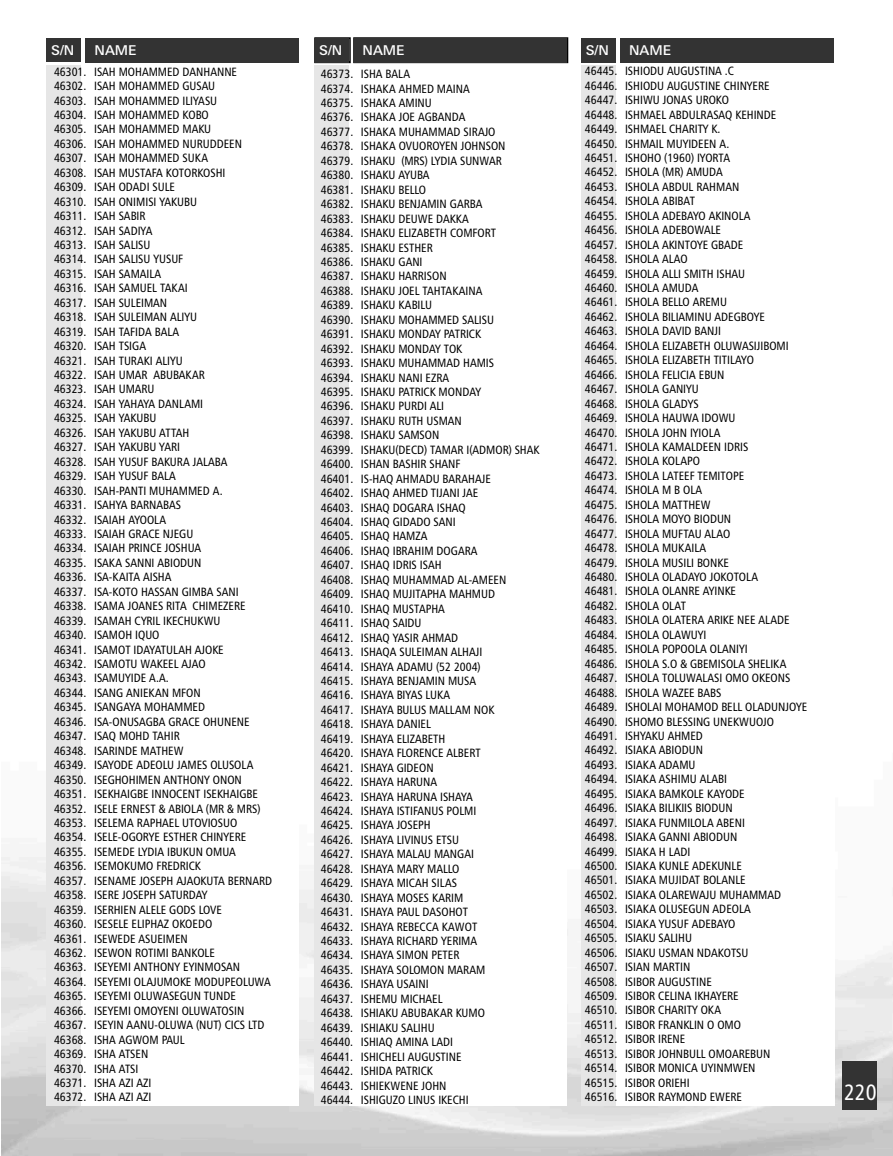
<style>
.page{position:relative;width:893px;height:1156px;background:#fff}
.page>*{position:absolute;margin:0;border:0;box-sizing:border-box;transform-origin:0 0}
.t1{font:22.2px "Humanist 777 BT Roman Condensed B";color:#fff}
.t2{font:500 13.5px "Linotype Univers 530";color:#fff}
.t3{font:12px/14.4px "Humanist 777 BT Roman Condensed B";color:#000}
</style>
<div class="page">
<img style="left:1px;top:857px;width:892px;height:299px">
<div style="left:843px;top:1061px;width:34px;height:48px;background:#333"></div>
<div style="left:46px;top:38px;width:35px;height:24px;background:#333"></div>
<div style="left:46px;top:62px;width:253px;height:1043px;background:#fff"></div>
<div style="left:314px;top:62px;width:253px;height:1043px;background:#fff"></div>
<div style="left:46px;top:65px;width:35px;height:1040px;background:#e6e6e6"></div>
<div style="left:582px;top:62px;width:253px;height:1043px;background:#fff"></div>
<div style="left:85px;top:38px;width:214px;height:24px;background:#333"></div>
<div style="left:314px;top:37px;width:37px;height:26px;border:1px solid #000"></div>
<div style="left:353px;top:37px;width:215px;height:26px;border:1px solid #000"></div>
<div style="left:314px;top:38px;width:35px;height:24px;background:#333"></div>
<div style="left:314px;top:65px;width:35px;height:1040px;background:#e6e6e6"></div>
<div style="left:353px;top:38px;width:214px;height:24px;background:#333"></div>
<div style="left:581px;top:38px;width:35px;height:24px;background:#333"></div>
<div style="left:581px;top:65px;width:35px;height:1040px;background:#e6e6e6"></div>
<div style="left:620px;top:38px;width:213px;height:24px;background:#333"></div>
<p class="t2" style="left:51px;top:45px;width:25px">S/N</p>
<p class="t2" style="left:95px;top:45px;width:44px">NAME</p>
<p class="t2" style="left:319px;top:45px;width:25px">S/N</p>
<p class="t2" style="left:363px;top:45px;width:44px">NAME</p>
<p class="t2" style="left:586px;top:45px;width:25px">S/N</p>
<p class="t2" style="left:629px;top:45px;width:44px">NAME</p>
<p class="t3" style="left:54px;top:65px;width:220px">46301. ISAH MOHAMMED DANHANNE<br>46302. ISAH MOHAMMED GUSAU<br>46303. ISAH MOHAMMED ILIYASU<br>46304. ISAH MOHAMMED KOBO<br>46305. ISAH MOHAMMED MAKU<br>46306. ISAH MOHAMMED NURUDDEEN<br>46307. ISAH MOHAMMED SUKA<br>46308. ISAH MUSTAFA KOTORKOSHI<br>46309. ISAH ODADI SULE<br>46310. ISAH ONIMISI YAKUBU<br>46311. ISAH SABIR<br>46312. ISAH SADIYA<br>46313. ISAH SALISU<br>46314. ISAH SALISU YUSUF<br>46315. ISAH SAMAILA<br>46316. ISAH SAMUEL TAKAI<br>46317. ISAH SULEIMAN<br>46318. ISAH SULEIMAN ALIYU<br>46319. ISAH TAFIDA BALA<br>46320. ISAH TSIGA<br>46321. ISAH TURAKI ALIYU<br>46322. ISAH UMAR ABUBAKAR<br>46323. ISAH UMARU<br>46324. ISAH YAHAYA DANLAMI<br>46325. ISAH YAKUBU<br>46326. ISAH YAKUBU ATTAH<br>46327. ISAH YAKUBU YARI<br>46328. ISAH YUSUF BAKURA JALABA<br>46329. ISAH YUSUF BALA<br>46330. ISAH-PANTI MUHAMMED A.<br>46331. ISAHYA BARNABAS<br>46332. ISAIAH AYOOLA<br>46333. ISAIAH GRACE NJEGU<br>46334. ISAIAH PRINCE JOSHUA<br>46335. ISAKA SANNI ABIODUN<br>46336. ISA-KAITA AISHA<br>46337. ISA-KOTO HASSAN GIMBA SANI<br>46338. ISAMA JOANES RITA CHIMEZERE<br>46339. ISAMAH CYRIL IKECHUKWU<br>46340. ISAMOH IQUO<br>46341. ISAMOT IDAYATULAH AJOKE<br>46342. ISAMOTU WAKEEL AJAO<br>46343. ISAMUYIDE A.A.<br>46344. ISANG ANIEKAN MFON<br>46345. ISANGAYA MOHAMMED<br>46346. ISA-ONUSAGBA GRACE OHUNENE<br>46347. ISAQ MOHD TAHIR<br>46348. ISARINDE MATHEW<br>46349. ISAYODE ADEOLU JAMES OLUSOLA<br>46350. ISEGHOHIMEN ANTHONY ONON<br>46351. ISEKHAIGBE INNOCENT ISEKHAIGBE<br>46352. ISELE ERNEST &amp; ABIOLA (MR &amp; MRS)<br>46353. ISELEMA RAPHAEL UTOVIOSUO<br>46354. ISELE-OGORYE ESTHER CHINYERE<br>46355. ISEMEDE LYDIA IBUKUN OMUA<br>46356. ISEMOKUMO FREDRICK<br>46357. ISENAME JOSEPH AJAOKUTA BERNARD<br>46358. ISERE JOSEPH SATURDAY<br>46359. ISERHIEN ALELE GODS LOVE<br>46360. ISESELE ELIPHAZ OKOEDO<br>46361. ISEWEDE ASUEIMEN<br>46362. ISEWON ROTIMI BANKOLE<br>46363. ISEYEMI ANTHONY EYINMOSAN<br>46364. ISEYEMI OLAJUMOKE MODUPEOLUWA<br>46365. ISEYEMI OLUWASEGUN TUNDE<br>46366. ISEYEMI OMOYENI OLUWATOSIN<br>46367. ISEYIN AANU-OLUWA (NUT) CICS LTD<br>46368. ISHA AGWOM PAUL<br>46369. ISHA ATSEN<br>46370. ISHA ATSI<br>46371. ISHA AZI AZI<br>46372. ISHA AZI AZI</p>
<p class="t3" style="left:321px;top:68px;width:220px">46373. ISHA BALA<br>46374. ISHAKA AHMED MAINA<br>46375. ISHAKA AMINU<br>46376. ISHAKA JOE AGBANDA<br>46377. ISHAKA MUHAMMAD SIRAJO<br>46378. ISHAKA OVUOROYEN JOHNSON<br>46379. ISHAKU (MRS) LYDIA SUNWAR<br>46380. ISHAKU AYUBA<br>46381. ISHAKU BELLO<br>46382. ISHAKU BENJAMIN GARBA<br>46383. ISHAKU DEUWE DAKKA<br>46384. ISHAKU ELIZABETH COMFORT<br>46385. ISHAKU ESTHER<br>46386. ISHAKU GANI<br>46387. ISHAKU HARRISON<br>46388. ISHAKU JOEL TAHTAKAINA<br>46389. ISHAKU KABILU<br>46390. ISHAKU MOHAMMED SALISU<br>46391. ISHAKU MONDAY PATRICK<br>46392. ISHAKU MONDAY TOK<br>46393. ISHAKU MUHAMMAD HAMIS<br>46394. ISHAKU NANI EZRA<br>46395. ISHAKU PATRICK MONDAY<br>46396. ISHAKU PURDI ALI<br>46397. ISHAKU RUTH USMAN<br>46398. ISHAKU SAMSON<br>46399. ISHAKU(DECD) TAMAR I(ADMOR) SHAK<br>46400. ISHAN BASHIR SHANF<br>46401. IS-HAQ AHMADU BARAHAJE<br>46402. ISHAQ AHMED TIJANI JAE<br>46403. ISHAQ DOGARA ISHAQ<br>46404. ISHAQ GIDADO SANI<br>46405. ISHAQ HAMZA<br>46406. ISHAQ IBRAHIM DOGARA<br>46407. ISHAQ IDRIS ISAH<br>46408. ISHAQ MUHAMMAD AL-AMEEN<br>46409. ISHAQ MUJITAPHA MAHMUD<br>46410. ISHAQ MUSTAPHA<br>46411. ISHAQ SAIDU<br>46412. ISHAQ YASIR AHMAD<br>46413. ISHAQA SULEIMAN ALHAJI<br>46414. ISHAYA ADAMU (52 2004)<br>46415. ISHAYA BENJAMIN MUSA<br>46416. ISHAYA BIYAS LUKA<br>46417. ISHAYA BULUS MALLAM NOK<br>46418. ISHAYA DANIEL<br>46419. ISHAYA ELIZABETH<br>46420. ISHAYA FLORENCE ALBERT<br>46421. ISHAYA GIDEON<br>46422. ISHAYA HARUNA<br>46423. ISHAYA HARUNA ISHAYA<br>46424. ISHAYA ISTIFANUS POLMI<br>46425. ISHAYA JOSEPH<br>46426. ISHAYA LIVINUS ETSU<br>46427. ISHAYA MALAU MANGAI<br>46428. ISHAYA MARY MALLO<br>46429. ISHAYA MICAH SILAS<br>46430. ISHAYA MOSES KARIM<br>46431. ISHAYA PAUL DASOHOT<br>46432. ISHAYA REBECCA KAWOT<br>46433. ISHAYA RICHARD YERIMA<br>46434. ISHAYA SIMON PETER<br>46435. ISHAYA SOLOMON MARAM<br>46436. ISHAYA USAINI<br>46437. ISHEMU MICHAEL<br>46438. ISHIAKU ABUBAKAR KUMO<br>46439. ISHIAKU SALIHU<br>46440. ISHIAQ AMINA LADI<br>46441. ISHICHELI AUGUSTINE<br>46442. ISHIDA PATRICK<br>46443. ISHIEKWENE JOHN<br>46444. ISHIGUZO LINUS IKECHI</p>
<p class="t3" style="left:585px;top:65px;width:224px">46445. ISHIODU AUGUSTINA .C<br>46446. ISHIODU AUGUSTINE CHINYERE<br>46447. ISHIWU JONAS UROKO<br>46448. ISHMAEL ABDULRASAQ KEHINDE<br>46449. ISHMAEL CHARITY K.<br>46450. ISHMAIL MUYIDEEN A.<br>46451. ISHOHO (1960) IYORTA<br>46452. ISHOLA (MR) AMUDA<br>46453. ISHOLA ABDUL RAHMAN<br>46454. ISHOLA ABIBAT<br>46455. ISHOLA ADEBAYO AKINOLA<br>46456. ISHOLA ADEBOWALE<br>46457. ISHOLA AKINTOYE GBADE<br>46458. ISHOLA ALAO<br>46459. ISHOLA ALLI SMITH ISHAU<br>46460. ISHOLA AMUDA<br>46461. ISHOLA BELLO AREMU<br>46462. ISHOLA BILIAMINU ADEGBOYE<br>46463. ISHOLA DAVID BANJI<br>46464. ISHOLA ELIZABETH OLUWASIJIBOMI<br>46465. ISHOLA ELIZABETH TITILAYO<br>46466. ISHOLA FELICIA EBUN<br>46467. ISHOLA GANIYU<br>46468. ISHOLA GLADYS<br>46469. ISHOLA HAUWA IDOWU<br>46470. ISHOLA JOHN IYIOLA<br>46471. ISHOLA KAMALDEEN IDRIS<br>46472. ISHOLA KOLAPO<br>46473. ISHOLA LATEEF TEMITOPE<br>46474. ISHOLA M B OLA<br>46475. ISHOLA MATTHEW<br>46476. ISHOLA MOYO BIODUN<br>46477. ISHOLA MUFTAU ALAO<br>46478. ISHOLA MUKAILA<br>46479. ISHOLA MUSILI BONKE<br>46480. ISHOLA OLADAYO JOKOTOLA<br>46481. ISHOLA OLANRE AYINKE<br>46482. ISHOLA OLAT<br>46483. ISHOLA OLATERA ARIKE NEE ALADE<br>46484. ISHOLA OLAWUYI<br>46485. ISHOLA POPOOLA OLANIYI<br>46486. ISHOLA S.O &amp; GBEMISOLA SHELIKA<br>46487. ISHOLA TOLUWALASI OMO OKEONS<br>46488. ISHOLA WAZEE BABS<br>46489. ISHOLAI MOHAMOD BELL OLADUNJOYE<br>46490. ISHOMO BLESSING UNEKWUOJO<br>46491. ISHYAKU AHMED<br>46492. ISIAKA ABIODUN<br>46493. ISIAKA ADAMU<br>46494. ISIAKA ASHIMU ALABI<br>46495. ISIAKA BAMKOLE KAYODE<br>46496. ISIAKA BILIKIIS BIODUN<br>46497. ISIAKA FUNMILOLA ABENI<br>46498. ISIAKA GANNI ABIODUN<br>46499. ISIAKA H LADI<br>46500. ISIAKA KUNLE ADEKUNLE<br>46501. ISIAKA MUJIDAT BOLANLE<br>46502. ISIAKA OLAREWAJU MUHAMMAD<br>46503. ISIAKA OLUSEGUN ADEOLA<br>46504. ISIAKA YUSUF ADEBAYO<br>46505. ISIAKU SALIHU<br>46506. ISIAKU USMAN NDAKOTSU<br>46507. ISIAN MARTIN<br>46508. ISIBOR AUGUSTINE<br>46509. ISIBOR CELINA IKHAYERE<br>46510. ISIBOR CHARITY OKA<br>46511. ISIBOR FRANKLIN O OMO<br>46512. ISIBOR IRENE<br>46513. ISIBOR JOHNBULL OMOAREBUN<br>46514. ISIBOR MONICA UYINMWEN<br>46515. ISIBOR ORIEHI<br>46516. ISIBOR RAYMOND EWERE</p>
<p class="t1" style="left:844px;top:1083px;width:34px">220</p>
</div>
